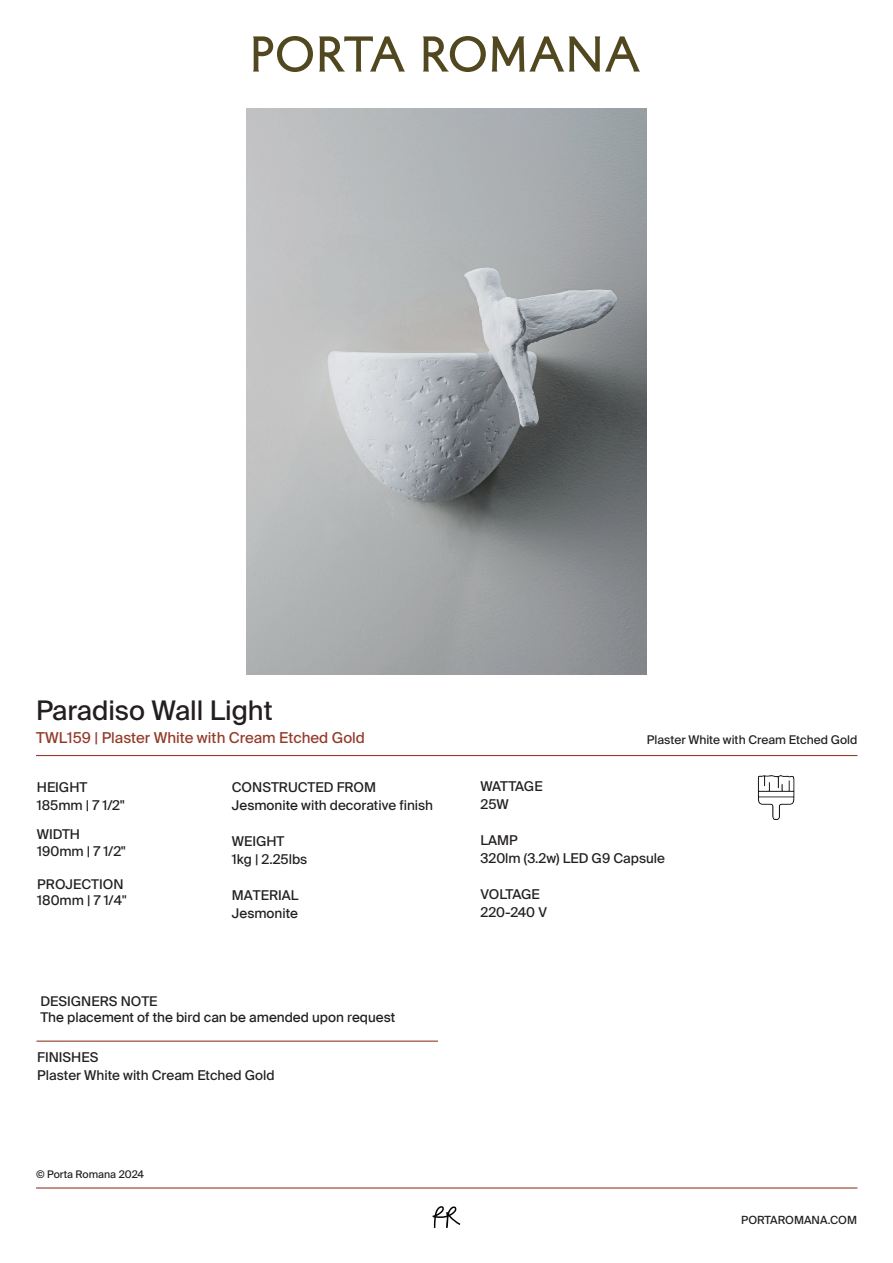
<style>
.page{position:relative;width:893px;height:1263px;background:#fff}
.page>*{position:absolute;margin:0;border:0;box-sizing:border-box;transform-origin:0 0}
.t1{font:27px "Suisse Intl";color:#231f20}
.t2{font:15px "Suisse Intl";color:#943b2a}
.t3{font:13.5px/18px "Suisse Intl";color:#231f20}
.t4{font:12px "Suisse Intl";color:#231f20}
.t5{font:11.25px "Suisse Intl";color:#231f20}
.t6{font:10.5px "Suisse Intl";color:#231f20}
</style>
<div class="page">
<hr style="left:36px;top:755px;width:821px;height:1px;background:#943b2a">
<img style="left:246px;top:108px;width:401px;height:566px">
<svg style="left:253px;top:36px;width:60px;height:36px"></svg>
<svg style="left:319px;top:36px;width:86px;height:36px"></svg>
<svg style="left:423px;top:36px;width:63px;height:36px"></svg>
<svg style="left:492px;top:36px;width:148px;height:36px"></svg>
<hr style="left:36px;top:1040px;width:402px;height:2px;background:#943b2a">
<svg style="left:433px;top:1206px;width:27px;height:22px"></svg>
<hr style="left:36px;top:1187px;width:821px;height:1px;background:#943b2a">
<img style="left:757px;top:775px;width:38px;height:45px">
<h1 class="t1" style="left:36px;top:695px;width:238px">Paradiso Wall Light</h1>
<p class="t2" style="left:36px;top:729px;width:330px">TWL159 | Plaster White with Cream Etched Gold</p>
<p class="t4" style="left:647px;top:733px;width:212px">Plaster White with Cream Etched Gold</p>
<p class="t3" style="left:37px;top:778px;width:89px">HEIGHT<br>185mm | 7 1/2"</p>
<p class="t3" style="left:37px;top:825px;width:90px">WIDTH<br>190mm | 7 1/2"</p>
<p class="t3" style="left:37px;top:876px;width:91px;line-height:16.2px">PROJECTION<br>180mm | 7 1/4"</p>
<p class="t3" style="left:232px;top:778px;width:203px">CONSTRUCTED FROM<br>Jesmonite with decorative finish</p>
<p class="t3" style="left:232px;top:832px;width:77px">WEIGHT<br>1kg | 2.25lbs</p>
<p class="t3" style="left:232px;top:886px;width:68px">MATERIAL<br>Jesmonite</p>
<p class="t3" style="left:40px;top:993px;width:356px;line-height:16.2px">DESIGNERS NOTE<br>The placement of the bird can be amended upon request</p>
<p class="t3" style="left:37px;top:1048px;width:239px">FINISHES<br>Plaster White with Cream Etched Gold</p>
<p class="t6" style="left:36px;top:1168px;width:110px">© Porta Romana 2024</p>
<p class="t3" style="left:480px;top:778px;width:64px">WATTAGE<br>25W</p>
<p class="t3" style="left:480px;top:832px;width:186px">LAMP<br>320lm (3.2w) LED G9 Capsule</p>
<p class="t3" style="left:480px;top:886px;width:68px">VOLTAGE<br>220-240 V</p>
<p class="t5" style="left:741px;top:1213px;width:117px">PORTAROMANA.COM</p>
</div>
